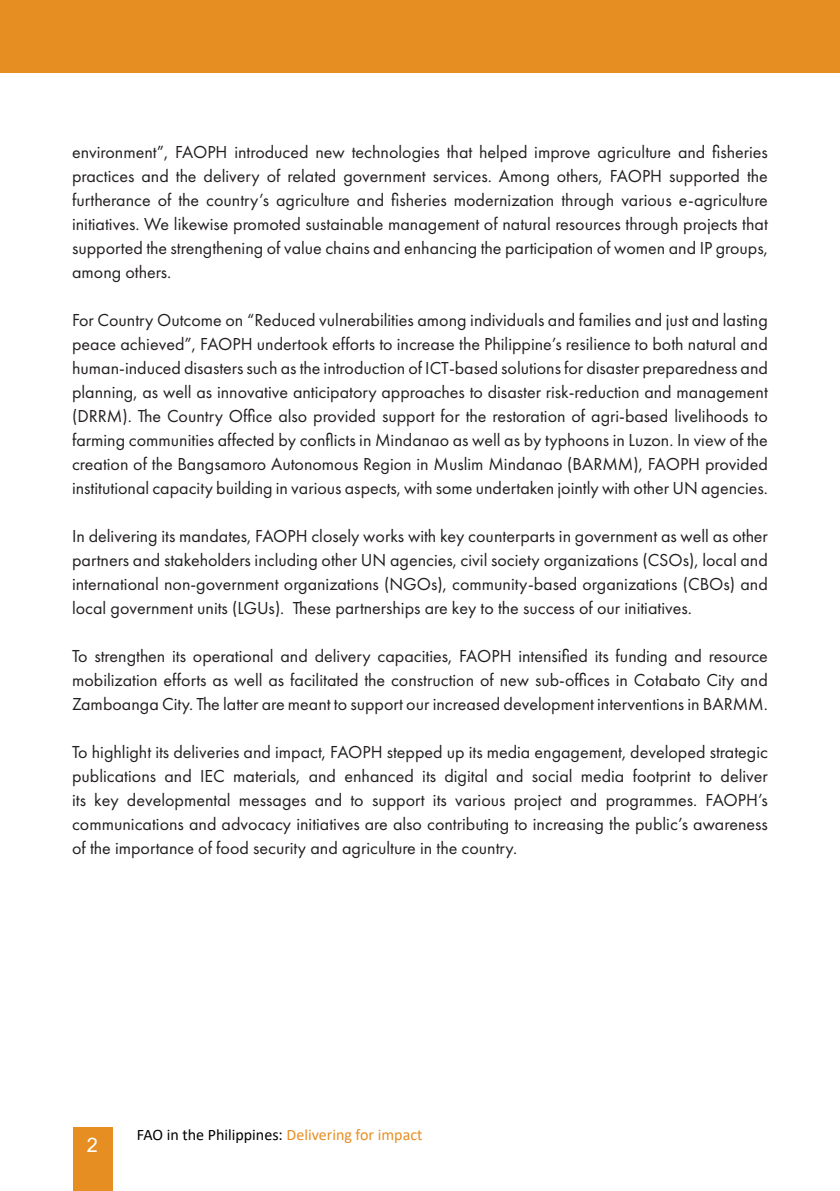
<style>
.page{position:relative;width:840px;height:1191px;background:#fff}
.page>*{position:absolute;margin:0;border:0;box-sizing:border-box;transform-origin:0 0}
.t1{font:20px "Arial";color:#fff}
.t2{font:18px/24px "Futura PT";color:#231f20;text-align:justify}
.t3{font:16px "Calibri";color:#000}
.s1{color:#e78e22}
</style>
<div class="page">
<div style="left:73px;top:1127px;width:40px;height:64px;background:#e78e22"></div>
<div style="left:0;top:0;width:839px;height:72px;background:#e78e22"></div>
<p class="t2" style="left:72px;top:140px;width:697px">environment”, FAOPH introduced new technologies that helped improve agriculture and fisheries practices and the delivery of related government services. Among others, FAOPH supported the furtherance of the country’s agriculture and fisheries modernization through various e-agriculture initiatives. We likewise promoted sustainable management of natural resources through projects that supported the strengthening of value chains and enhancing the participation of women and IP groups, among others.</p>
<p class="t2" style="left:72px;top:308px;width:697px">For Country Outcome on “Reduced vulnerabilities among individuals and families and just and lasting peace achieved”, FAOPH undertook efforts to increase the Philippine’s resilience to both natural and human-induced disasters such as the introduction of ICT-based solutions for disaster preparedness and planning, as well as innovative anticipatory approaches to disaster risk-reduction and management (DRRM). The Country Office also provided support for the restoration of agri-based livelihoods to farming communities affected by conflicts in Mindanao as well as by typhoons in Luzon. In view of the creation of the Bangsamoro Autonomous Region in Muslim Mindanao (BARMM), FAOPH provided institutional capacity building in various aspects, with some undertaken jointly with other UN agencies.</p>
<p class="t2" style="left:72px;top:524px;width:697px">In delivering its mandates, FAOPH closely works with key counterparts in government as well as other partners and stakeholders including other UN agencies, civil society organizations (CSOs), local and international non-government organizations (NGOs), community-based organizations (CBOs) and local government units (LGUs). These partnerships are key to the success of our initiatives.</p>
<p class="t2" style="left:72px;top:644px;width:697px">To strengthen its operational and delivery capacities, FAOPH intensified its funding and resource mobilization efforts as well as facilitated the construction of new sub-offices in Cotabato City and Zamboanga City. The latter are meant to support our increased development interventions in BARMM.</p>
<p class="t2" style="left:72px;top:740px;width:697px">To highlight its deliveries and impact, FAOPH stepped up its media engagement, developed strategic publications and IEC materials, and enhanced its digital and social media footprint to deliver its key developmental messages and to support its various project and programmes. FAOPH’s communications and advocacy initiatives are also contributing to increasing the public’s awareness of the importance of food security and agriculture in the country.</p>
<p class="t1" style="left:87px;top:1131px;width:13px">2</p>
<p class="t3" style="left:137px;top:1123px;width:287px">FAO in the Philippines: <span class="s1">Delivering for impact</span></p>
</div>
